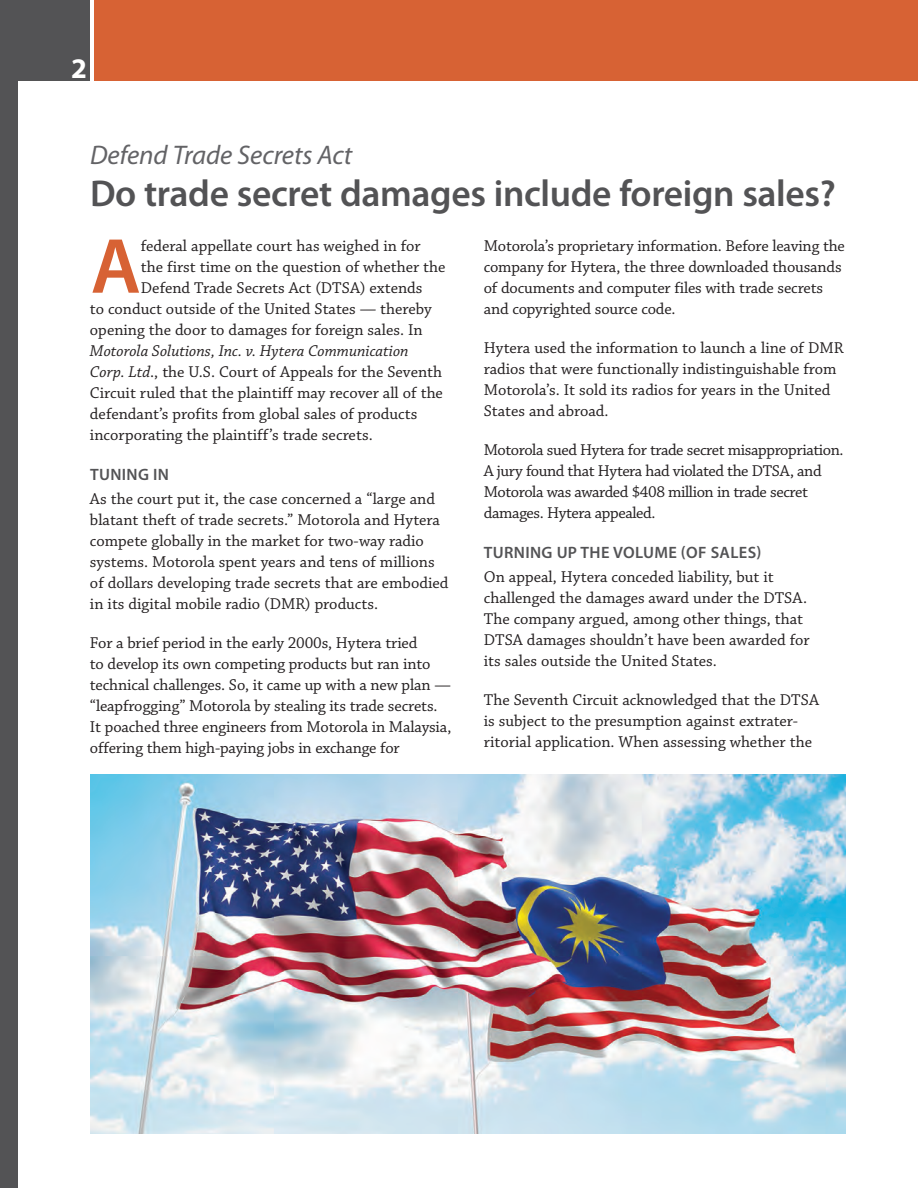
<style>
.page{position:relative;width:918px;height:1188px;background:#fff}
.page>*{position:absolute;margin:0;border:0;box-sizing:border-box;transform-origin:0 0}
.t1{font:600 78.75px "Myriad Pro";color:#d76234}
.t2{font:600 37.5px "Myriad Pro";letter-spacing:-.01em;color:#535355}
.t3{font:700 28.5px "Myriad Pro";color:#fff}
.t4{font:italic 27px "Myriad Pro";letter-spacing:-.005em;color:#636366}
.t5{font:16.5px/21px "Chaparral Pro";color:#231f20}
.t6{font:16.5px/21px "Chaparral Pro";letter-spacing:-.025em;color:#231f20}
.t7{font:600 16.5px "Myriad Pro";letter-spacing:.02em;color:#535355}
.s1{font-style:italic}
</style>
<div class="page">
<div style="left:94px;top:0;width:824px;height:81px;background:#d76234"></div>
<div style="left:0;top:0;width:90px;height:81px;background:#535355"></div>
<div style="left:0;top:72px;width:18px;height:1116px;background:#535355"></div>
<img style="left:90px;top:774px;width:756px;height:360px">
<h3 class="t3" style="left:71px;top:52px;width:17px">2</h3>
<h3 class="t4" style="left:90px;top:141px;width:264px">Defend Trade Secrets Act</h3>
<h2 class="t2" style="left:90px;top:173px;width:747px">Do trade secret damages include foreign sales?</h2>
<h1 class="t1" style="left:91px;top:223px;width:52px">A</h1>
<p class="t5" style="left:141px;top:236px;width:281px">federal appellate court has weighed in for</p>
<p class="t5" style="left:141px;top:257px;width:306px">the first time on the question of whether the</p>
<p class="t5" style="left:141px;top:278px;width:283px">Defend Trade Secrets Act (DTSA) extends</p>
<p class="t5" style="left:90px;top:299px;width:343px">to conduct outside of the United States — thereby</p>
<p class="t5" style="left:90px;top:320px;width:334px">opening the door to damages for foreign sales. In</p>
<p class="t5" style="left:90px;top:341px;width:354px"><span class="s1">Motorola Solutions, Inc. v. Hytera Communication Corp. Ltd</span>., the U.S. Court of Appeals for the Seventh Circuit ruled that the plaintiff may recover all of the defendant’s profits from global sales of products incorporating the plaintiff’s trade secrets.</p>
<p class="t7" style="left:90px;top:466px;width:80px">TUNING IN</p>
<p class="t5" style="left:90px;top:489px;width:360px">As the court put it, the case concerned a “large and blatant theft of trade secrets.” Motorola and Hytera compete globally in the market for two-way radio systems. Motorola spent years and tens of millions of dollars developing trade secrets that are embodied in its digital mobile radio (DMR) products.</p>
<p class="t5" style="left:90px;top:633px;width:363px">For a brief period in the early 2000s, Hytera tried<br>to develop its own competing products but ran into technical challenges. So, it came up with a new plan — “leapfrogging” Motorola by stealing its trade secrets.<br>It poached three engineers from Motorola in Malaysia, offering them high-paying jobs in exchange for</p>
<p class="t5" style="left:484px;top:236px;width:363px">Motorola’s proprietary information. Before leaving the company for Hytera, the three downloaded thousands of documents and computer files with trade secrets and copyrighted source code.</p>
<p class="t5" style="left:484px;top:338px;width:361px">Hytera used the information to launch a line of DMR radios that were functionally indistinguishable from Motorola’s. It sold its radios for years in the United States and abroad.</p>
<p class="t6" style="left:484px;top:440px;width:361px">Motorola sued Hytera for trade secret misappropriation.<br>A jury found that Hytera had violated the DTSA, and Motorola was awarded $408 million in trade secret damages. Hytera appealed.</p>
<p class="t7" style="left:484px;top:544px;width:279px">TURNING UP THE VOLUME (OF SALES)</p>
<p class="t5" style="left:484px;top:567px;width:327px">On appeal, Hytera conceded liability, but it challenged the damages award under the DTSA.<br>The company argued, among other things, that DTSA damages shouldn’t have been awarded for its sales outside the United States.</p>
<p class="t5" style="left:484px;top:690px;width:337px">The Seventh Circuit acknowledged that the DTSA is subject to the presumption against extrater&shy;ritorial application. When assessing whether the</p>
</div>
